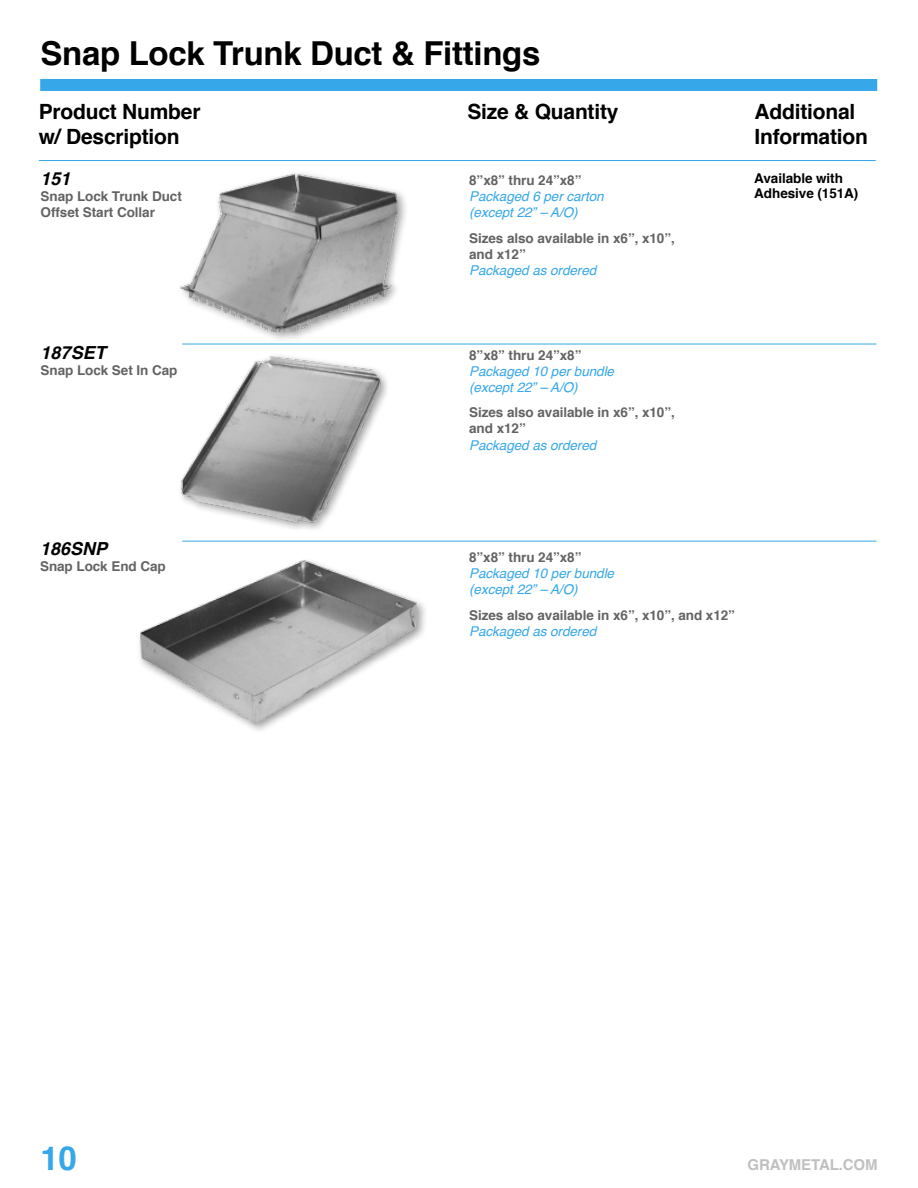
<style>
.page{position:relative;width:918px;height:1188px;background:#fff}
.page>*{position:absolute;margin:0;border:0;box-sizing:border-box;transform-origin:0 0}
.Catalog_Section{font:700 33px "Helvetica";letter-spacing:-.01em;color:#000}
.t1{font:700 33px "Helvetica";color:#36a7e9}
.Catalog_Section-2{font:700 21px/25.2px "Helvetica";letter-spacing:-.01em;color:#000}
.Product_Number{font:italic 700 18px "Helvetica";color:#000}
.t2{font:700 15px "Helvetica";letter-spacing:-.01em;color:#c0c0c0}
.Product_Name_and_Inf{font:700 13.5px/16.2px "Helvetica";letter-spacing:-.005em;color:#636363}
.Info__Blue_Italic{font:italic 13.5px "Helvetica";letter-spacing:-.005em;color:#36a7e9}
.Additional_Info__Bla{font:700 13.5px/15px "Helvetica";letter-spacing:-.005em;color:#000}
</style>
<div class="page">
<div style="left:40px;top:79px;width:837px;height:12px;background:#36a7e9"></div>
<hr style="left:182px;top:541px;width:694px;height:1px;background:#36a7e9">
<hr style="left:182px;top:344px;width:694px;height:1px;background:#36a7e9">
<img style="left:139px;top:540px;width:287px;height:191px">
<img style="left:180px;top:355px;width:206px;height:173px">
<div style="left:176px;top:169px;width:232px;height:174px;background:#000;opacity:.4"></div>
<img style="left:176px;top:169px;width:231px;height:163px">
<hr style="left:39px;top:160px;width:837px;height:1px;background:#36a7e9">
<p class="Catalog_Section" style="left:40px;top:27px;width:501px">Snap Lock Trunk Duct &amp; Fittings</p>
<p class="Catalog_Section-2" style="left:39px;top:99px;width:163px">Product Number</p>
<p class="Catalog_Section-2" style="left:39px;top:125px;width:142px">w/ Description</p>
<p class="Product_Number" style="left:41px;top:163px;width:32px">151</p>
<p class="Product_Name_and_Inf" style="left:41px;top:188px;width:143px">Snap Lock Trunk Duct<br>Offset Start Collar</p>
<p class="Product_Number" style="left:41px;top:337px;width:67px">187SET</p>
<p class="Product_Name_and_Inf" style="left:41px;top:362px;width:138px">Snap Lock Set In Cap</p>
<p class="Product_Number" style="left:40px;top:534px;width:69px">186SNP</p>
<p class="Product_Name_and_Inf" style="left:40px;top:559px;width:127px">Snap Lock End Cap</p>
<h1 class="t1" style="left:40px;top:1132px;width:38px">10</h1>
<p class="Catalog_Section-2" style="left:467px;top:99px;width:153px">Size &amp; Quantity</p>
<p class="Catalog_Section-2" style="left:755px;top:99px;width:115px">Additional<br>Information</p>
<p class="Product_Name_and_Inf" style="left:469px;top:172px;width:114px">8”x8” thru 24”x8”</p>
<p class="Info__Blue_Italic" style="left:469px;top:186px;width:136px">Packaged 6 per carton</p>
<p class="Info__Blue_Italic" style="left:469px;top:202px;width:110px">(except 22” – A/O)</p>
<p class="Product_Name_and_Inf" style="left:469px;top:230px;width:207px">Sizes also available in x6”, x10”, and x12”</p>
<p class="Info__Blue_Italic" style="left:469px;top:260px;width:129px">Packaged as ordered</p>
<p class="Product_Name_and_Inf" style="left:469px;top:347px;width:114px">8”x8” thru 24”x8”</p>
<p class="Info__Blue_Italic" style="left:469px;top:360px;width:146px">Packaged 10 per bundle</p>
<p class="Info__Blue_Italic" style="left:469px;top:377px;width:110px">(except 22” – A/O)</p>
<p class="Product_Name_and_Inf" style="left:469px;top:405px;width:207px">Sizes also available in x6”, x10”, and x12”</p>
<p class="Info__Blue_Italic" style="left:469px;top:434px;width:129px">Packaged as ordered</p>
<p class="Additional_Info__Bla" style="left:754px;top:171px;width:106px">Available with<br>Adhesive (151A)</p>
<p class="Product_Name_and_Inf" style="left:469px;top:549px;width:114px">8”x8” thru 24”x8”</p>
<p class="Info__Blue_Italic" style="left:469px;top:563px;width:146px">Packaged 10 per bundle</p>
<p class="Info__Blue_Italic" style="left:469px;top:579px;width:110px">(except 22” – A/O)</p>
<p class="Product_Name_and_Inf" style="left:469px;top:607px;width:267px">Sizes also available in x6”, x10”, and x12”</p>
<p class="Info__Blue_Italic" style="left:469px;top:620px;width:129px">Packaged as ordered</p>
<p class="t2" style="left:748px;top:1153px;width:131px">GRAYMETAL.COM</p>
</div>
